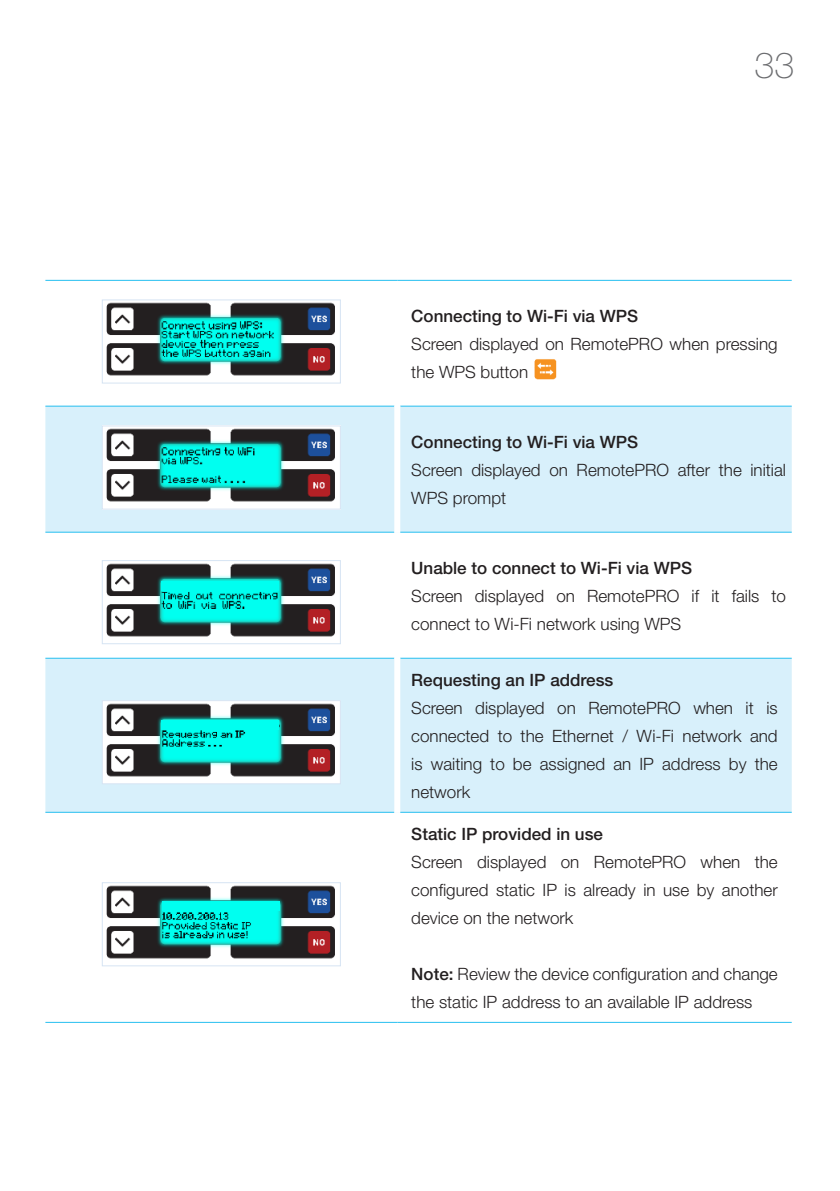
<style>
.page{position:relative;width:840px;height:1191px;background:#fff}
.page>*{position:absolute;margin:0;border:0;box-sizing:border-box;transform-origin:0 0}
.t1{font:100 36px "Helvetica Neue LT Pro";color:#6c6d70}
.XX___100___Wide___Co{font:300 17px/28px "Helvetica Neue LT Pro";color:#231f20}
.XX___100___Wide___Co-2{font:500 17px "Helvetica Neue LT Pro";color:#231f20}
.s1{font-weight:500}
</style>
<div class="page">
<svg style="left:45px;top:407px;width:746px;height:405px;fill:#d8f0fb"></svg>
<hr style="left:45px;top:280px;width:352px;height:1px;background:#26bff0">
<hr style="left:45px;top:532px;width:349px;height:1px;background:#26bff0">
<hr style="left:45px;top:812px;width:349px;height:1px;background:#26bff0">
<hr style="left:400px;top:406px;width:391px;height:1px;background:#26bff0">
<hr style="left:400px;top:658px;width:391px;height:1px;background:#26bff0">
<hr style="left:397px;top:1022px;width:394px;height:1px;background:#26bff0">
<hr style="left:45px;top:406px;width:349px;height:1px;background:#26bff0">
<hr style="left:45px;top:658px;width:349px;height:1px;background:#26bff0">
<hr style="left:45px;top:1022px;width:352px;height:1px;background:#26bff0">
<div style="left:394px;top:406px;width:6px;height:126px;background:#fff"></div>
<div style="left:394px;top:658px;width:6px;height:154px;background:#fff"></div>
<hr style="left:397px;top:280px;width:394px;height:1px;background:#26bff0">
<hr style="left:400px;top:532px;width:391px;height:1px;background:#26bff0">
<hr style="left:400px;top:812px;width:391px;height:1px;background:#26bff0">
<img style="left:106px;top:302px;width:229px;height:74px">
<div style="left:102px;top:299px;width:239px;height:84px;border:1px solid #d6e4f3"></div>
<img style="left:534px;top:359px;width:23px;height:21px">
<img style="left:104px;top:427px;width:235px;height:80px">
<div style="left:102px;top:425px;width:239px;height:84px;border:1px solid #d6e4f3"></div>
<img style="left:104px;top:562px;width:235px;height:80px">
<div style="left:102px;top:560px;width:239px;height:84px;border:1px solid #d6e4f3"></div>
<div style="left:161px;top:581px;width:117px;height:10px;background:#00fff0"></div>
<img style="left:104px;top:702px;width:235px;height:80px">
<div style="left:102px;top:700px;width:239px;height:84px;border:1px solid #d6e4f3"></div>
<div style="left:161px;top:719px;width:117px;height:10px;background:#00fff0"></div>
<img style="left:106px;top:885px;width:229px;height:74px">
<div style="left:102px;top:882px;width:239px;height:84px;border:1px solid #d6e4f3"></div>
<div style="left:163px;top:901px;width:117px;height:10px;background:#00fff0"></div>
<h1 class="t1" style="left:754px;top:44px;width:42px">33</h1>
<p class="XX___100___Wide___Co-2" style="left:411px;top:306px;width:228px">Connecting to Wi-Fi via WPS</p>
<p class="XX___100___Wide___Co" style="left:411px;top:330px;width:368px">Screen displayed on RemotePRO when pressing the WPS button</p>
<p class="XX___100___Wide___Co-2" style="left:411px;top:432px;width:228px">Connecting to Wi-Fi via WPS</p>
<p class="XX___100___Wide___Co" style="left:411px;top:456px;width:376px">Screen displayed on RemotePRO after the initial<br>WPS prompt</p>
<p class="XX___100___Wide___Co-2" style="left:411px;top:558px;width:282px">Unable to connect to Wi-Fi via WPS</p>
<p class="XX___100___Wide___Co" style="left:411px;top:582px;width:376px">Screen displayed on RemotePRO if it fails to connect to Wi-Fi network using WPS</p>
<p class="XX___100___Wide___Co-2" style="left:411px;top:670px;width:203px">Requesting an IP address</p>
<p class="XX___100___Wide___Co" style="left:411px;top:694px;width:368px;text-align:justify">Screen displayed on RemotePRO when it is connected to the Ethernet / Wi-Fi network and is waiting to be assigned an IP address by the network</p>
<p class="XX___100___Wide___Co-2" style="left:411px;top:824px;width:193px">Static IP provided in use</p>
<p class="XX___100___Wide___Co" style="left:411px;top:848px;width:368px;text-align:justify">Screen displayed on RemotePRO when the configured static IP is already in use by another device on the network</p>
<p class="XX___100___Wide___Co" style="left:411px;top:960px;width:368px"><span class="s1">Note:</span> Review the device configuration and change the static IP address to an available IP address</p>
</div>
